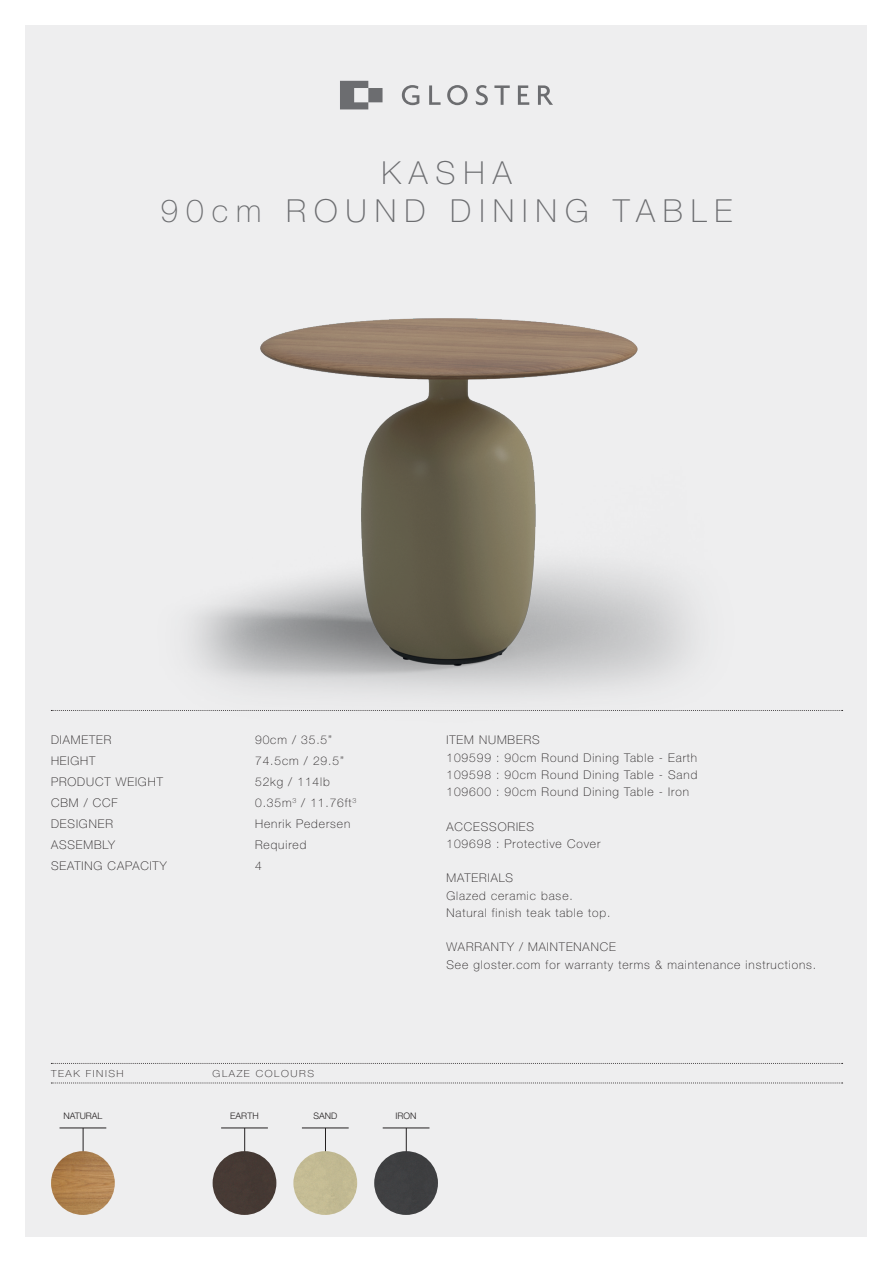
<style>
.page{position:relative;width:893px;height:1263px;background:#fff}
.page>*{position:absolute;margin:0;border:0;box-sizing:border-box;transform-origin:0 0}
.t1{font:100 31.8px "Helvetica Neue LT Pro";letter-spacing:.25em;color:#6c6d70}
.t2{font:100 12px "Helvetica Neue LT Pro";letter-spacing:.075em;color:#231f20}
.t3{font:100 9.75px "Helvetica Neue LT Pro";letter-spacing:.15em;color:#231f20;scale:1.08 1}
.t4{font:300 9px "Helvetica Neue LT Pro";color:#231f20}
</style>
<div class="page">
<div style="left:26px;top:26px;width:841px;height:1211px;background:#eeeeef"></div>
<svg style="left:340px;top:81px;width:213px;height:28px"></svg>
<img style="left:191px;top:319px;width:503px;height:375px">
<svg style="left:51px;top:1083px;width:792px;height:1px"></svg>
<svg style="left:51px;top:1063px;width:792px;height:1px"></svg>
<svg style="left:51px;top:710px;width:792px;height:1px"></svg>
<hr style="left:60px;top:1128px;width:46px;height:1px;background:#231f20">
<svg style="left:83px;top:1128px;width:1px;height:23px"></svg>
<img style="left:51px;top:1151px;width:64px;height:64px;border-radius:32px">
<hr style="left:221px;top:1128px;width:47px;height:1px;background:#231f20">
<svg style="left:244px;top:1128px;width:1px;height:23px"></svg>
<div style="left:213px;top:1151px;width:63px;height:64px;background:#463934;border-radius:32px"></div>
<hr style="left:302px;top:1128px;width:47px;height:1px;background:#231f20">
<svg style="left:325px;top:1129px;width:1px;height:22px"></svg>
<div style="left:293px;top:1151px;width:64px;height:64px;background:#c3ba93;border-radius:32px"></div>
<hr style="left:383px;top:1128px;width:46px;height:1px;background:#231f20">
<svg style="left:406px;top:1128px;width:1px;height:23px"></svg>
<div style="left:374px;top:1151px;width:64px;height:64px;background:#3f3f41;border-radius:32px"></div>
<p class="t1" style="left:381px;top:154px;width:132px">KASHA</p>
<p class="t1" style="left:161px;top:192px;width:573px">90cm ROUND DINING TABLE</p>
<p class="t2" style="left:51px;top:733px;width:62px">DIAMETER</p>
<p class="t2" style="left:51px;top:754px;width:46px">HEIGHT</p>
<p class="t2" style="left:51px;top:775px;width:113px">PRODUCT WEIGHT</p>
<p class="t2" style="left:51px;top:796px;width:68px">CBM / CCF</p>
<p class="t2" style="left:51px;top:817px;width:63px">DESIGNER</p>
<p class="t2" style="left:51px;top:838px;width:66px">ASSEMBLY</p>
<p class="t2" style="left:51px;top:859px;width:117px">SEATING CAPACITY</p>
<p class="t2" style="left:255px;top:733px;width:78px">90cm / 35.5”</p>
<p class="t2" style="left:255px;top:754px;width:90px">74.5cm / 29.5”</p>
<p class="t2" style="left:255px;top:775px;width:76px">52kg / 114lb</p>
<p class="t2" style="left:255px;top:796px;width:103px">0.35m<sup>3</sup> / 11.76ft<sup>3</sup></p>
<p class="t2" style="left:255px;top:817px;width:97px">Henrik Pedersen</p>
<p class="t2" style="left:255px;top:838px;width:53px">Required</p>
<p class="t2" style="left:255px;top:859px;width:8px">4</p>
<p class="t2" style="left:446px;top:733px;width:95px">ITEM NUMBERS</p>
<p class="t2" style="left:446px;top:750px;width:252px">109599 : 90cm Round Dining Table - Earth</p>
<p class="t2" style="left:446px;top:767px;width:252px">109598 : 90cm Round Dining Table - Sand</p>
<p class="t2" style="left:446px;top:785px;width:244px">109600 : 90cm Round Dining Table - Iron</p>
<p class="t2" style="left:446px;top:819px;width:89px">ACCESSORIES</p>
<p class="t2" style="left:446px;top:836px;width:155px">109698 : Protective Cover</p>
<p class="t2" style="left:446px;top:871px;width:68px">MATERIALS</p>
<p class="t2" style="left:446px;top:888px;width:128px">Glazed ceramic base.</p>
<p class="t2" style="left:446px;top:905px;width:165px">Natural finish teak table top.</p>
<p class="t2" style="left:446px;top:940px;width:171px">WARRANTY / MAINTENANCE</p>
<p class="t2" style="left:446px;top:957px;width:371px">See gloster.com for warranty terms &amp; maintenance instructions.</p>
<p class="t3" style="left:51px;top:1067px;width:69px">TEAK FINISH</p>
<p class="t4" style="left:63px;top:1111px;width:41px">NATURAL</p>
<p class="t4" style="left:230px;top:1111px;width:30px">EARTH</p>
<p class="t4" style="left:313px;top:1111px;width:25px">SAND</p>
<p class="t4" style="left:396px;top:1111px;width:23px">IRON</p>
<p class="t3" style="left:213px;top:1067px;width:95px">GLAZE COLOURS</p>
</div>
